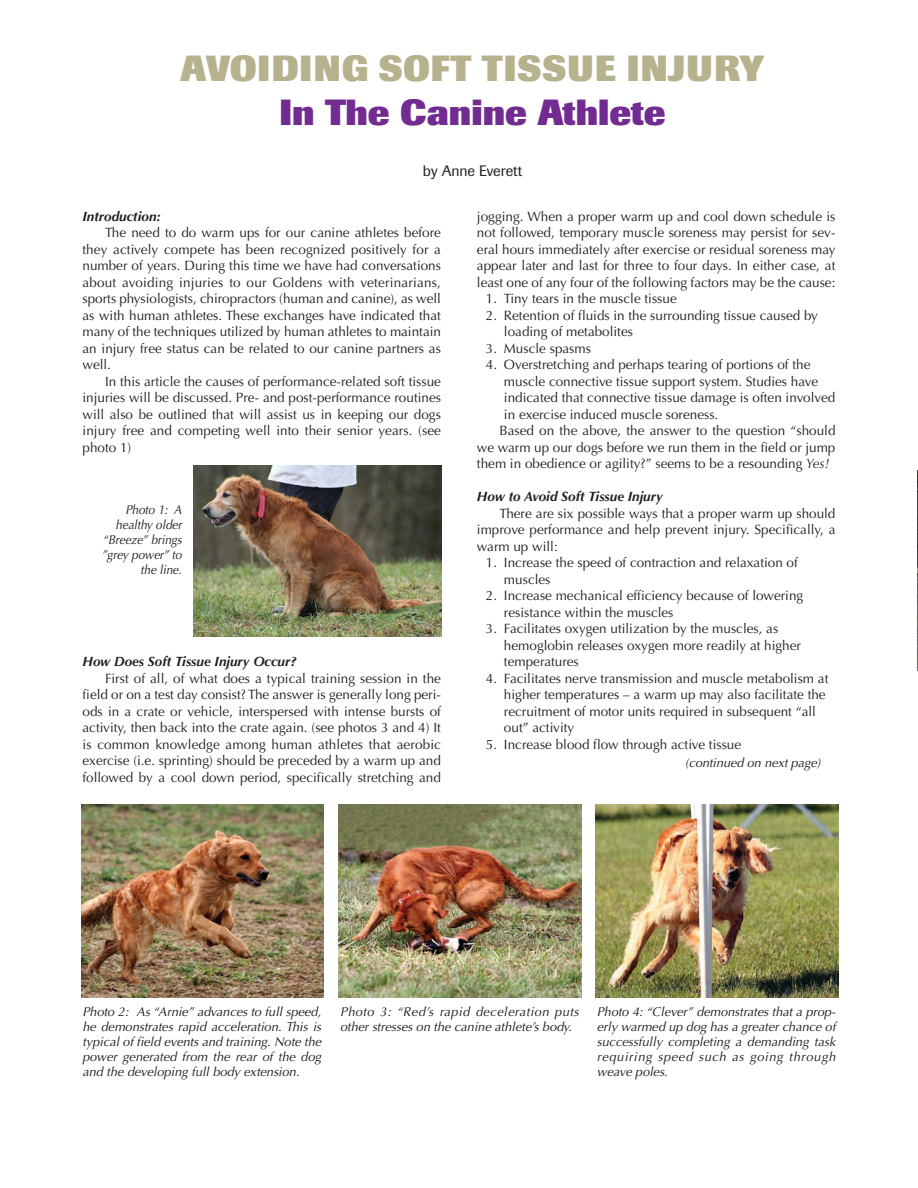
<style>
.page{position:relative;width:918px;height:1188px;background:#fff}
.page>*{position:absolute;margin:0;border:0;box-sizing:border-box;transform-origin:0 0}
.t1{font:800 36px "Imago";letter-spacing:.02em;color:#b7b28e}
.t2{font:800 36px "Imago";color:#722b91}
.t3{font:15px "Imago";color:#231f20}
.t4{font:13.5px/16.5px "Optima";color:#231f20;text-align:justify}
.t5{font:italic 700 13.5px "Optima";color:#231f20}
.t6{font:italic 12.75px/15px "Optima";color:#231f20;text-align:justify}
.t7{font:italic 12.75px/15px "Optima";color:#231f20;text-align:right;scale:.92 1}
.s1{font-style:italic}
</style>
<div class="page">
<img style="left:194px;top:465px;width:247px;height:171px">
<img style="left:81px;top:805px;width:243px;height:192px">
<img style="left:339px;top:805px;width:243px;height:192px">
<img style="left:595px;top:805px;width:243px;height:192px">
<img style="left:917px;top:470px;width:1px;height:201px">
<h1 class="t1" style="left:180px;top:56px;width:586px">AVOIDING SOFT TISSUE INJURY</h1>
<h1 class="t2" style="left:279px;top:99px;width:388px">In The Canine Athlete</h1>
<p class="t3" style="left:423px;top:164px;width:101px">by Anne Everett</p>
<p class="t5" style="left:82px;top:211px;width:80px">Introduction:</p>
<p class="t4" style="left:82px;top:226px;width:360px;text-indent:23px">The need to do warm ups for our canine athletes before they actively compete has been recognized positively for a number of years. During this time we have had conversations about avoiding injuries to our Goldens with veterinarians, sports physiologists, chiropractors (human and canine), as well as with human athletes. These exchanges have indicated that many of the techniques utilized by human athletes to maintain an injury free status can be related to our canine partners as well.</p>
<p class="t4" style="left:82px;top:374px;width:360px;text-indent:23px">In this article the causes of performance-related soft tissue injuries will be discussed. Pre- and post-performance routines will also be outlined that will assist us in keeping our dogs injury free and competing well into their senior years. (see photo 1)</p>
<p class="t7" style="left:102px;top:503px;width:88px">Photo 1: A healthy older “Breeze” brings ”grey power” to the line.</p>
<p class="t5" style="left:82px;top:656px;width:215px">How Does Soft Tissue Injury Occur?</p>
<p class="t4" style="left:82px;top:671px;width:360px;text-indent:23px">First of all, of what does a typical training session in the field or on a test day consist? The answer is generally long peri&shy;ods in a crate or vehicle, interspersed with intense bursts of activity, then back into the crate again. (see photos 3 and 4) It is common knowledge among human athletes that aerobic exercise (i.e. sprinting) should be preceded by a warm up and followed by a cool down period, specifically stretching and</p>
<p class="t4" style="left:477px;top:209px;width:360px">jogging. When a proper warm up and cool down schedule is not followed, temporary muscle soreness may persist for sev&shy;eral hours immediately after exercise or residual soreness may appear later and last for three to four days. In either case, at least one of any four of the following factors may be the cause:</p>
<p class="t4" style="left:486px;top:292px;width:192px">1. Tiny tears in the muscle tissue</p>
<p class="t4" style="left:504px;top:308px;width:316px;text-indent:-18px">2. Retention of fluids in the surrounding tissue caused by loading of metabolites</p>
<p class="t4" style="left:486px;top:341px;width:107px">3. Muscle spasms</p>
<p class="t4" style="left:486px;top:358px;width:326px">4. Overstretching and perhaps tearing of portions of the</p>
<p class="t4" style="left:504px;top:374px;width:316px">muscle connective tissue support system. Studies have</p>
<p class="t4" style="left:504px;top:391px;width:333px">indicated that connective tissue damage is often involved</p>
<p class="t4" style="left:504px;top:407px;width:216px">in exercise induced muscle soreness.</p>
<p class="t4" style="left:500px;top:424px;width:338px">Based on the above, the answer to the question “should</p>
<p class="t4" style="left:477px;top:440px;width:360px">we warm up our dogs before we run them in the field or jump</p>
<p class="t4" style="left:477px;top:457px;width:354px">them in obedience or agility?” seems to be a resounding <span class="s1">Yes!</span></p>
<p class="t5" style="left:477px;top:491px;width:187px">How to Avoid Soft Tissue Injury</p>
<p class="t4" style="left:477px;top:506px;width:360px;text-indent:23px">There are six possible ways that a proper warm up should improve performance and help prevent injury. Specifically, a warm up will:</p>
<p class="t4" style="left:504px;top:556px;width:295px;text-indent:-18px">1. Increase the speed of contraction and relaxation of muscles</p>
<p class="t4" style="left:504px;top:589px;width:301px;text-indent:-18px">2. Increase mechanical efficiency because of lowering resistance within the muscles</p>
<p class="t4" style="left:504px;top:622px;width:299px;text-align:left;text-indent:-18px">3. Facilitates oxygen utilization by the muscles, as hemoglobin releases oxygen more readily at higher temperatures</p>
<p class="t4" style="left:504px;top:671px;width:326px;text-align:left;text-indent:-18px">4. Facilitates nerve transmission and muscle metabolism at higher temperatures – a warm up may also facilitate the recruitment of motor units required in subsequent “all out” activity</p>
<p class="t4" style="left:486px;top:737px;width:257px">5. Increase blood flow through active tissue</p>
<p class="t6" style="left:685px;top:757px;width:137px">(continued on next page)</p>
<p class="t6" style="left:82px;top:1005px;width:240px">Photo 2: As “Arnie” advances to full speed, he demonstrates rapid acceleration. This is typical of field events and training. Note the power generated from the rear of the dog and the developing full body extension.</p>
<p class="t6" style="left:340px;top:1005px;width:240px">Photo 3: “Red’s rapid deceleration puts other stresses on the canine athlete’s body.</p>
<p class="t6" style="left:597px;top:1005px;width:240px">Photo 4: “Clever” demonstrates that a prop&shy;erly warmed up dog has a greater chance of successfully completing a demanding task requiring speed such as going through weave poles.</p>
</div>
